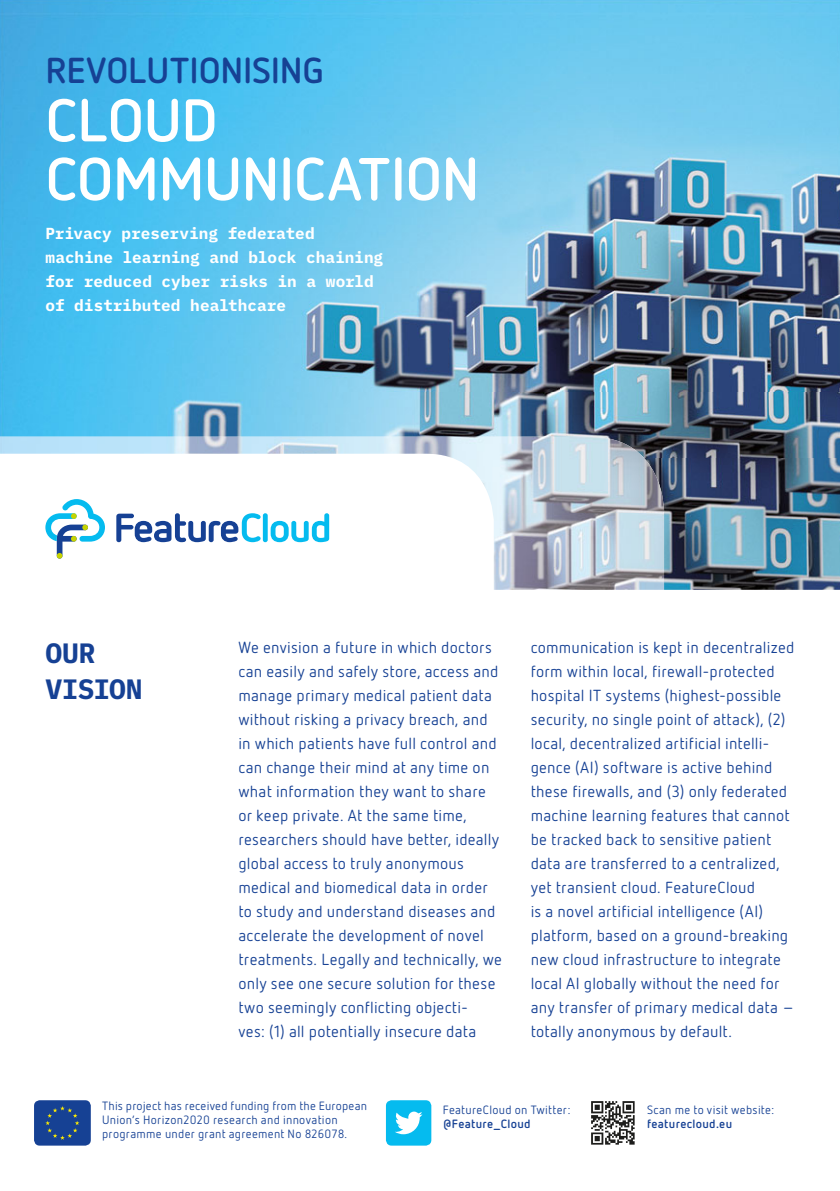
<style>
.page{position:relative;width:840px;height:1191px;background:#fff}
.page>*{position:absolute;margin:0;border:0;box-sizing:border-box;transform-origin:0 0}
.t1{font:700 60px/58.6px "Netto Pro";letter-spacing:-.01em;color:#fff}
.t2{font:700 36px "Netto Pro";letter-spacing:-.005em;color:#164194}
.t3{font:700 28px/36px "IBM Plex Mono";letter-spacing:-.015em;color:#164194}
.t4{font:16px/24px "Netto Pro";letter-spacing:.015em;color:#164194}
.t5{font:700 16px/24px "IBM Plex Mono";color:#fff}
.t6{font:12px/14px "Netto Pro";letter-spacing:.02em;color:#164194}
.t7{font:700 12px "Netto Pro";letter-spacing:.025em;color:#164194}
</style>
<div class="page">
<div style="left:34px;top:1100px;width:57px;height:45px;background:#164194;border-radius:6px"></div>
<svg style="left:45px;top:1106px;width:34px;height:33px"></svg>
<img style="left:0;top:0;width:839px;height:458px">
<img style="left:663px;top:458px;width:176px;height:132px">
<img style="left:0;top:437px;width:663px;height:153px">
<svg style="left:0;top:454px;width:493px;height:136px"></svg>
<div style="left:386px;top:1100px;width:45px;height:45px;background:#05bbef;border-radius:6px"></div>
<svg style="left:395px;top:1111px;width:27px;height:23px"></svg>
<svg style="left:45px;top:499px;width:60px;height:59px"></svg>
<svg style="left:116px;top:513px;width:213px;height:29px"></svg>
<img style="left:591px;top:1101px;width:44px;height:44px">
<h2 class="t2" style="left:45px;top:57px;width:280px">REVOLUTIONISING</h2>
<h1 class="t1" style="left:45px;top:98px;width:435px">CLOUD<br>COMMUNICATION</h1>
<p class="t5" style="left:45px;top:222px;width:339px">Privacy preserving federated machine learning and block chaining for reduced cyber risks in a world of distributed healthcare</p>
<h3 class="t3" style="left:45px;top:636px;width:99px">OUR<br>VISION</h3>
<p class="t4" style="left:238px;top:637px;width:265px">We envision a future in which doctors can easily and safely store, access and manage primary medical patient data without risking a privacy breach, and in which patients have full control and can change their mind at any time on what information they want to share or keep private. At the same time, researchers should have better, ideally global access to truly anonymous medical and biomedical data in order to study and understand diseases and accelerate the development of novel treatments. Legally and technically, we only see one secure solution for these two seemingly conflicting objecti-<br>ves: (1) all potentially insecure data</p>
<p class="t4" style="left:530px;top:637px;width:265px">communication is kept in decentralized form within local, firewall-protected hospital IT systems (highest-possible security, no single point of attack), (2) local, decentralized artificial intelli&shy;gence (AI) software is active behind these firewalls, and (3) only federated machine learning features that cannot be tracked back to sensitive patient data are transferred to a centralized, yet transient cloud. FeatureCloud<br>is a novel artificial intelligence (AI) platform, based on a ground-breaking new cloud infrastructure to integrate local AI globally without the need for any transfer of primary medical data – totally anonymous by default.</p>
<p class="t6" style="left:102px;top:1099px;width:266px">This project has received funding from the European<br>Union‘s Horizon2020 research and innovation programme under grant agreement No 826078.</p>
<p class="t6" style="left:442px;top:1103px;width:129px">FeatureCloud on Twitter:</p>
<p class="t7" style="left:442px;top:1119px;width:89px">@Feature_Cloud</p>
<p class="t6" style="left:646px;top:1103px;width:129px">Scan me to visit website:</p>
<p class="t7" style="left:646px;top:1119px;width:87px">featurecloud.eu</p>
</div>
